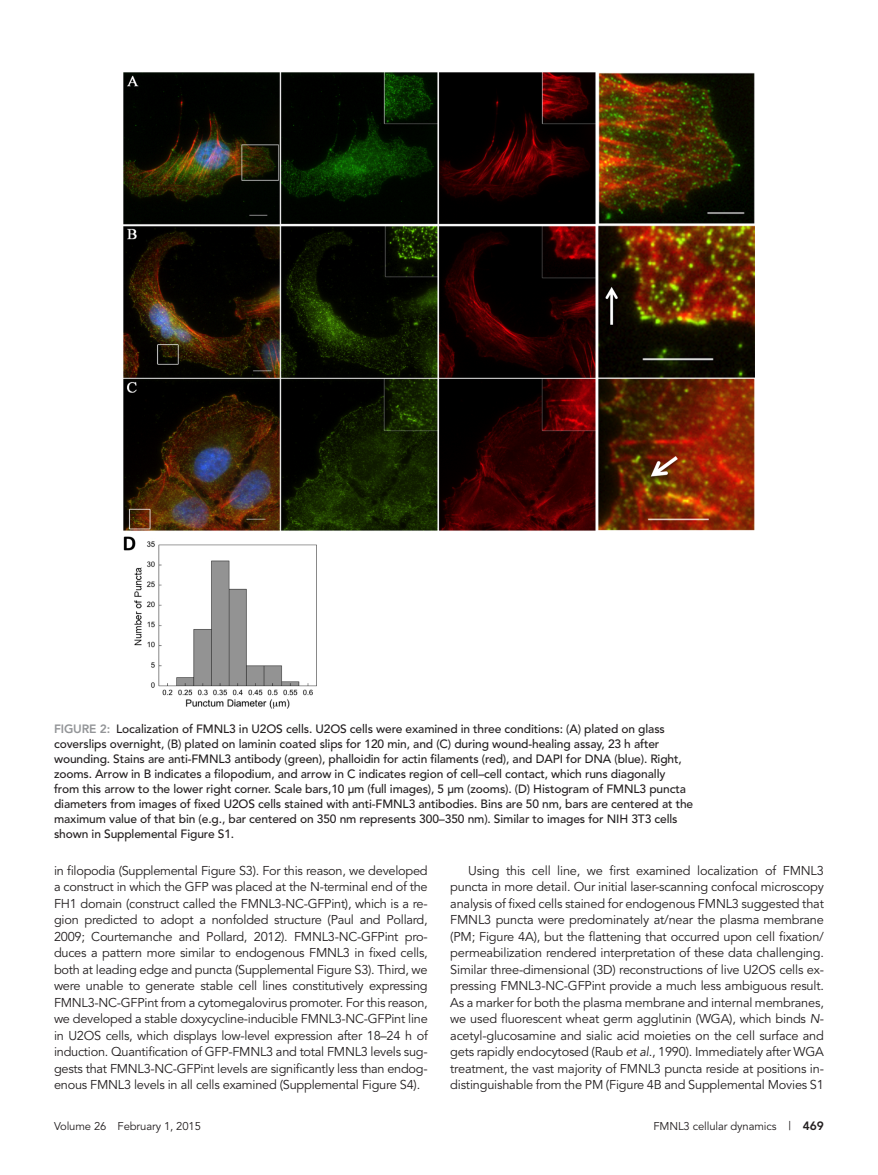
<style>
.page{position:relative;width:878px;height:1175px;background:#fff}
.page>*{position:absolute;margin:0;border:0;box-sizing:border-box;transform-origin:0 0}
.Para{font:12.75px/16.5px "Avenir";letter-spacing:-.015em;color:#231f20;text-align:justify}
.ParaFL{font:12.75px/16.5px "Avenir";letter-spacing:-.02em;color:#231f20;text-align:justify}
.FigCaption_35_5p{font:500 12px/15px "Avenir";letter-spacing:-.01em;color:#231f20}
.ParaFL-2{font:11.25px "Avenir";letter-spacing:-.01em;color:#231f20}
.s1{font-weight:800;color:#939598}
.s2{font-style:italic}
.s3{font-size:12px}
.s4{font-weight:800;font-size:12px}
</style>
<div class="page">
<img style="left:124px;top:72px;width:630px;height:636px">
<p class="FigCaption_35_5p" style="left:54px;top:721px;width:640px"><span class="s1">FIGURE 2:</span> Localization of FMNL3 in U2OS cells. U2OS cells were examined in three conditions: (A) plated on glass coverslips overnight, (B) plated on laminin coated slips for 120 min, and (C) during wound-healing assay, 23 h after wounding. Stains are anti-FMNL3 antibody (green), phalloidin for actin filaments (red), and DAPI for DNA (blue). Right, zooms. Arrow in B indicates a filopodium, and arrow in C indicates region of cell–cell contact, which runs diagonally from this arrow to the lower right corner. Scale bars,10 μm (full images), 5 μm (zooms). (D) Histogram of FMNL3 puncta diameters from images of fixed U2OS cells stained with anti-FMNL3 antibodies. Bins are 50 nm, bars are centered at the maximum value of that bin (e.g., bar centered on 350 nm represents 300–350 nm). Similar to images for NIH 3T3 cells shown in Supplemental Figure S1.</p>
<p class="ParaFL" style="left:54px;top:862px;width:375px">in filopodia (Supplemental Figure S3). For this reason, we developed a construct in which the GFP was placed at the N-terminal end of the FH1 domain (construct called the FMNL3-NC-GFPint), which is a re&shy;gion predicted to adopt a nonfolded structure (Paul and Pollard, 2009; Courtemanche and Pollard, 2012). FMNL3-NC-GFPint pro&shy;duces a pattern more similar to endogenous FMNL3 in fixed cells, both at leading edge and puncta (Supplemental Figure S3). Third, we were unable to generate stable cell lines constitutively expressing FMNL3-NC-GFPint from a cytomegalovirus promoter. For this reason, we developed a stable doxycycline-inducible FMNL3-NC-GFPint line in U2OS cells, which displays low-level expression after 18–24 h of induction. Quantification of GFP-FMNL3 and total FMNL3 levels sug&shy;gests that FMNL3-NC-GFPint levels are significantly less than endog&shy;enous FMNL3 levels in all cells examined (Supplemental Figure S4).</p>
<p class="Para" style="left:450px;top:862px;width:375px;text-indent:18px">Using this cell line, we first examined localization of FMNL3 puncta in more detail. Our initial laser-scanning confocal microscopy analysis of fixed cells stained for endogenous FMNL3 suggested that FMNL3 puncta were predominately at/near the plasma membrane (PM; Figure 4A), but the flattening that occurred upon cell fixation/ permeabilization rendered interpretation of these data challenging.<br>Similar three-dimensional (3D) reconstructions of live U2OS cells ex&shy;pressing FMNL3-NC-GFPint provide a much less ambiguous result.<br>As a marker for both the plasma membrane and internal membranes, we used fluorescent wheat germ agglutinin (WGA), which binds <span class="s2">N&shy;</span>acetyl-glucosamine and sialic acid moieties on the cell surface and gets rapidly endocytosed (Raub <span class="s2">et al</span>., 1990). Immediately after WGA treatment, the vast majority of FMNL3 puncta reside at positions in&shy;distinguishable from the PM (Figure 4B and Supplemental Movies S1</p>
<p class="ParaFL-2" style="left:54px;top:1119px;width:148px">Volume 26 February 1, 2015</p>
<p class="ParaFL-2" style="left:653px;top:1119px;width:172px">FMNL3 cellular dynamics <span class="s3">|</span> <span class="s4">469</span></p>
</div>
